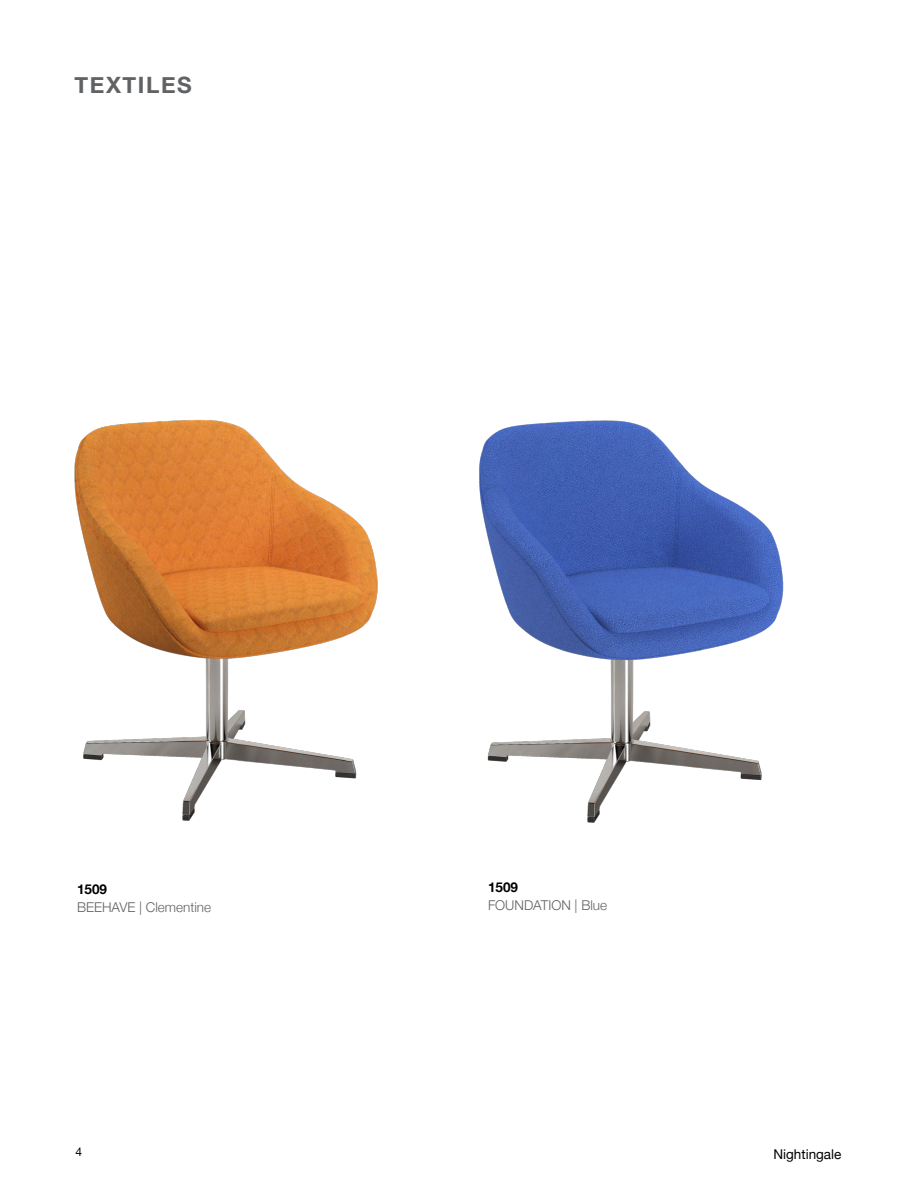
<style>
.page{position:relative;width:918px;height:1188px;background:#fff}
.page>*{position:absolute;margin:0;border:0;box-sizing:border-box;transform-origin:0 0}
.t1{font:700 22.5px "Helvetica Neue";color:#616264}
.t2{font:300 13.5px "Helvetica Neue";color:#616264}
.t3{font:13.5px "Helvetica Neue";color:#000}
.t4{font:700 13.5px "Helvetica Neue";color:#000}
.t5{font:12px "Helvetica Neue";color:#000}
</style>
<div class="page">
<img style="left:479px;top:420px;width:305px;height:403px">
<img style="left:74px;top:419px;width:304px;height:402px">
<h1 class="t1" style="left:75px;top:67px;width:119px">TEXTILES</h1>
<p class="t4" style="left:77px;top:878px;width:32px">1509</p>
<p class="t2" style="left:77px;top:899px;width:136px">BEEHAVE | Clementine</p>
<p class="t4" style="left:488px;top:877px;width:32px">1509</p>
<p class="t2" style="left:488px;top:897px;width:121px">FOUNDATION | Blue</p>
<p class="t5" style="left:76px;top:1143px;width:8px">4</p>
<p class="t3" style="left:773px;top:1144px;width:69px">Nightingale</p>
</div>
